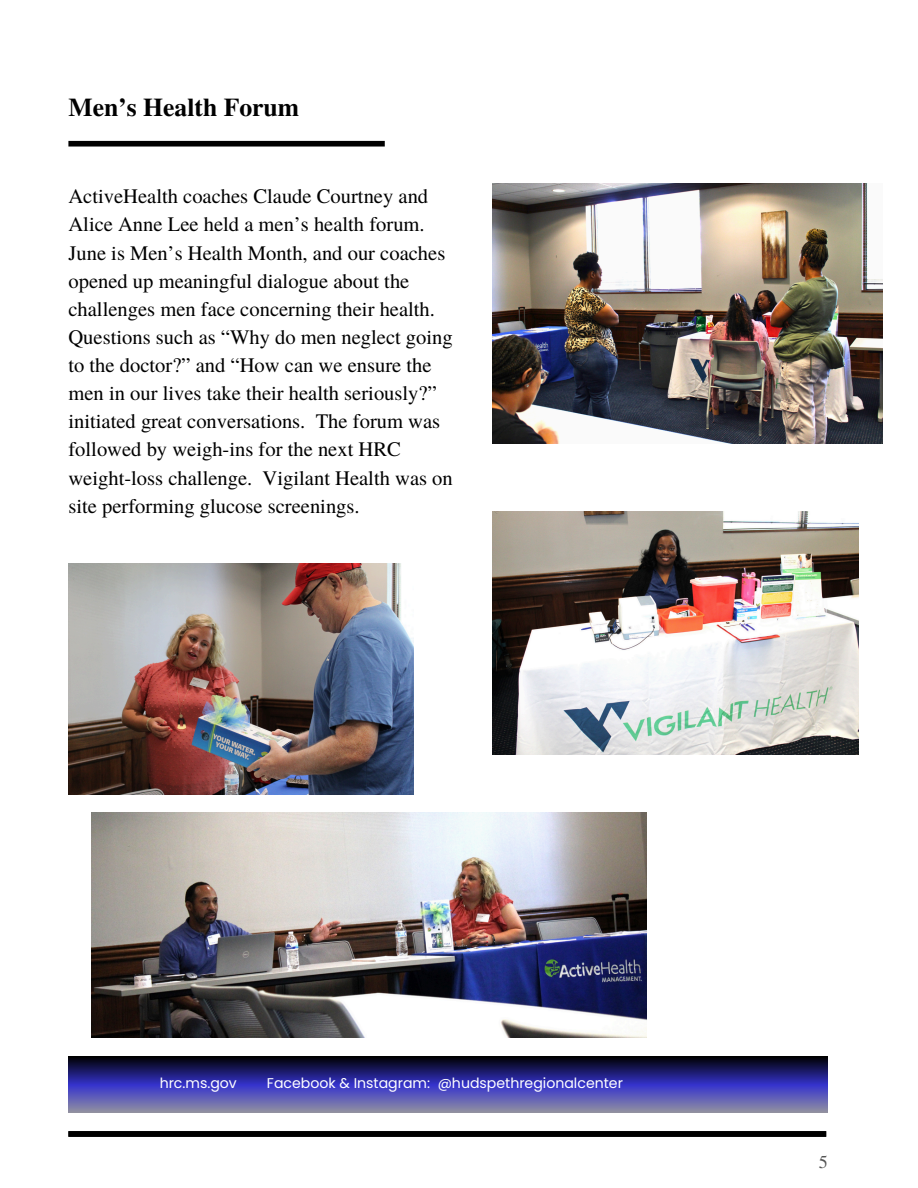
<style>
.page{position:relative;width:918px;height:1188px;background:#fff}
.page>*{position:absolute;margin:0;border:0;box-sizing:border-box;transform-origin:0 0}
.t1{font:700 25.65px "Te X Gyre Termes";color:#000}
.t2{font:20.55px/28.2px "Te X Gyre Termes";color:#000}
.t3{font:18.15px "Te X Gyre Termes";color:#545454}
.t4{font:14.1px "Poppins";color:#fff}
</style>
<div class="page">
<svg style="left:68px;top:1056px;width:760px;height:56px;background:#3d3b8b"></svg>
<div style="left:68px;top:1131px;width:758px;height:6px;background:#000"></div>
<div style="left:68px;top:141px;width:317px;height:6px;background:#000"></div>
<img style="left:68px;top:564px;width:346px;height:230px">
<img style="left:493px;top:183px;width:389px;height:260px">
<img style="left:92px;top:813px;width:554px;height:224px">
<img style="left:493px;top:512px;width:366px;height:243px">
<p class="t1" style="left:68px;top:88px;width:232px">Men’s Health Forum</p>
<p class="t2" style="left:68px;top:181px;width:386px">ActiveHealth coaches Claude Courtney and Alice Anne Lee held a men’s health forum.<br>June is Men’s Health Month, and our coaches opened up meaningful dialogue about the challenges men face concerning their health.<br>Questions such as “Why do men neglect going to the doctor?” and “How can we ensure the men in our lives take their health seriously?” initiated great conversations. The forum was followed by weigh-ins for the next HRC weight-loss challenge. Vigilant Health was on site performing glucose screenings.</p>
<p class="t4" style="left:160px;top:1074px;width:79px">hrc.ms.gov</p>
<p class="t4" style="left:267px;top:1074px;width:357px">Facebook &amp; Instagram: @hudspethregionalcenter</p>
<p class="t3" style="left:819px;top:1148px;width:11px">5</p>
</div>
